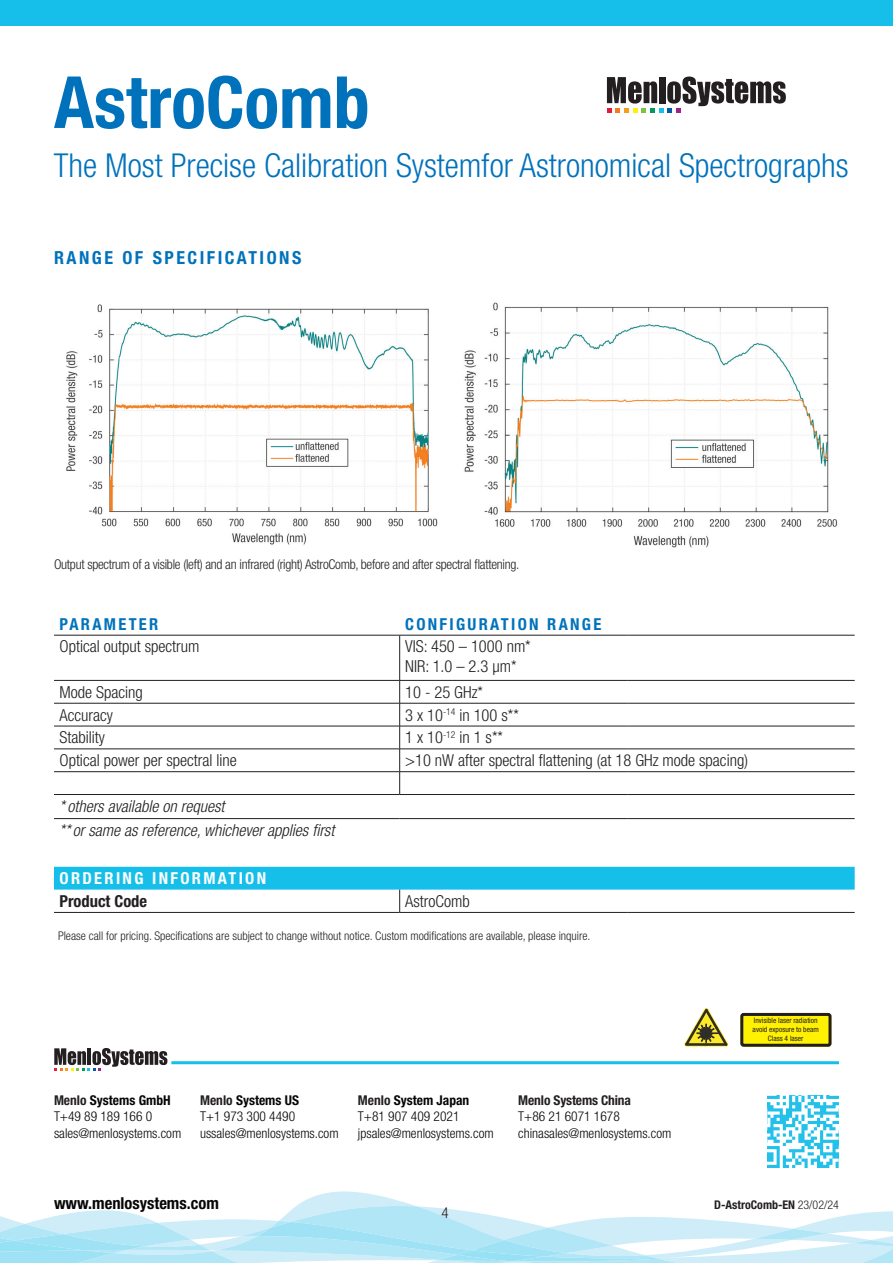
<style>
.page{position:relative;width:893px;height:1263px;background:#fff}
.page>*{position:absolute;margin:0;border:0;box-sizing:border-box;transform-origin:0 0}
.t1{font:700 condensed 72px "Helvetica Neue LT Pro";color:#0072bc}
.t2{font:300 condensed 33px "Helvetica Neue LT Pro";color:#0072bc}
.t3{font:700 condensed 18px "Helvetica Neue LT Pro";letter-spacing:.14em;color:#0072bc}
.t4{font:300 condensed 16.5px/19.8px "Helvetica Neue LT Pro";color:#231f20}
.t5{font:italic 300 condensed 16.5px/24px "Helvetica Neue LT Pro";color:#231f20}
.t6{font:700 condensed 16.5px "Helvetica Neue LT Pro";letter-spacing:.14em;color:#0072bc}
.t7{font:700 condensed 16.5px "Helvetica Neue LT Pro";color:#050605}
.t8{font:700 condensed 16.5px "Helvetica Neue LT Pro";letter-spacing:.14em;color:#fff}
.t9{font:700 condensed 16.5px "Helvetica Neue LT Pro";color:#231f20}
.t10{font:300 condensed 15px "Helvetica Neue LT Pro";color:#231f20}
.t11{font:300 condensed 13.5px/16.2px "Helvetica Neue LT Pro";color:#050605}
.t12{font:300 condensed 13.5px "Helvetica Neue LT Pro";letter-spacing:-.02em;color:#231f20}
.t13{font:700 condensed 13.5px "Helvetica Neue LT Pro";letter-spacing:-.01em;color:#231f20}
.t14{font:300 condensed 12px "Helvetica Neue LT Pro";color:#231f20}
.t15{font:700 condensed 12px "Helvetica Neue LT Pro";color:#231f20}
.t16{font:condensed 7.5px/9px "Helvetica Neue LT Pro";color:#231f20;text-align:center}
.s1{font-weight:700;color:#231f20}
.s2{font-weight:700}
.s3{font-weight:300}
</style>
<div class="page">
<div style="left:0;top:0;width:893px;height:26px;background:#15bfe9"></div>
<svg style="left:0;top:1191px;width:893px;height:72px"></svg>
<svg style="left:54px;top:1048px;width:113px;height:23px"></svg>
<hr style="left:171px;top:1061px;width:668px;height:3px;background:#15bfe9">
<svg style="left:684px;top:1008px;width:44px;height:38px"></svg>
<div style="left:742px;top:1014px;width:88px;height:31px;background:#fff101;border-radius:2px"></div>
<div style="left:740px;top:1013px;width:91px;height:34px;border:3px solid #231f20;border-radius:2px"></div>
<img style="left:768px;top:1095px;width:71px;height:72px">
<hr style="left:54px;top:635px;width:346px;height:1px;background:#231f20">
<hr style="left:400px;top:635px;width:227px;height:1px;background:#231f20">
<hr style="left:627px;top:635px;width:228px;height:1px;background:#231f20">
<hr style="left:54px;top:680px;width:346px;height:1px;background:#231f20">
<hr style="left:400px;top:680px;width:227px;height:1px;background:#231f20">
<hr style="left:627px;top:680px;width:228px;height:1px;background:#231f20">
<hr style="left:54px;top:703px;width:346px;height:1px;background:#231f20">
<hr style="left:400px;top:703px;width:227px;height:1px;background:#231f20">
<hr style="left:627px;top:703px;width:228px;height:1px;background:#231f20">
<hr style="left:54px;top:726px;width:346px;height:1px;background:#231f20">
<hr style="left:400px;top:726px;width:227px;height:1px;background:#231f20">
<hr style="left:627px;top:726px;width:228px;height:1px;background:#231f20">
<hr style="left:54px;top:749px;width:346px;height:1px;background:#231f20">
<hr style="left:400px;top:749px;width:227px;height:1px;background:#231f20">
<hr style="left:627px;top:749px;width:228px;height:1px;background:#231f20">
<hr style="left:54px;top:771px;width:346px;height:1px;background:#231f20">
<hr style="left:400px;top:771px;width:227px;height:1px;background:#231f20">
<hr style="left:627px;top:771px;width:228px;height:1px;background:#231f20">
<hr style="left:400px;top:794px;width:227px;height:1px;background:#231f20">
<hr style="left:627px;top:794px;width:228px;height:1px;background:#231f20">
<hr style="left:54px;top:794px;width:346px;height:1px;background:#231f20">
<hr style="left:54px;top:818px;width:346px;height:1px;background:#231f20">
<hr style="left:400px;top:818px;width:227px;height:1px;background:#231f20">
<hr style="left:627px;top:818px;width:228px;height:1px;background:#231f20">
<svg style="left:54px;top:867px;width:801px;height:45px"></svg>
<hr style="left:54px;top:912px;width:346px;height:1px;background:#231f20">
<hr style="left:400px;top:912px;width:227px;height:1px;background:#231f20">
<hr style="left:627px;top:912px;width:228px;height:1px;background:#231f20">
<hr style="left:399px;top:635px;width:1px;height:45px;background:#231f20">
<svg style="left:399px;top:680px;width:1px;height:114px"></svg>
<img style="left:66px;top:304px;width:372px;height:241px">
<img style="left:464px;top:302px;width:373px;height:246px">
<svg style="left:607px;top:77px;width:179px;height:36px"></svg>
<h1 class="t1" style="left:54px;top:59px;width:317px">AstroComb</h1>
<h2 class="t2" style="left:54px;top:146px;width:796px">The Most Precise Calibration Systemfor Astronomical Spectrographs</h2>
<p class="t3" style="left:54px;top:247px;width:249px">RANGE OF SPECIFICATIONS</p>
<p class="t12" style="left:54px;top:556px;width:467px">Output spectrum of a visible (left) and an infrared (right) AstroComb, before and after spectral flattening.</p>
<p class="t6" style="left:60px;top:614px;width:100px">PARAMETER</p>
<p class="t6" style="left:405px;top:614px;width:198px">CONFIGURATION RANGE</p>
<p class="t4" style="left:60px;top:637px;width:141px">Optical output spectrum</p>
<p class="t4" style="left:405px;top:637px;width:127px">VIS: 450 – 1000 nm*<br>NIR: 1.0 – 2.3 µm*</p>
<p class="t4" style="left:60px;top:682px;width:85px">Mode Spacing</p>
<p class="t4" style="left:405px;top:682px;width:79px">10 - 25 GHz*</p>
<p class="t4" style="left:60px;top:705px;width:55px">Accuracy</p>
<p class="t4" style="left:405px;top:705px;width:115px">3 x 10<sup>-14</sup> in 100 s**</p>
<p class="t4" style="left:60px;top:727px;width:47px">Stability</p>
<p class="t4" style="left:405px;top:727px;width:99px">1 x 10<sup>-12</sup> in 1 s**</p>
<p class="t4" style="left:60px;top:750px;width:179px">Optical power per spectral line</p>
<p class="t4" style="left:405px;top:750px;width:344px">&gt;10 nW after spectral flattening (at 18 GHz mode spacing)</p>
<p class="t5" style="left:60px;top:794px;width:276px">* others available on request<br>** or same as reference, whichever applies first</p>
<p class="t8" style="left:60px;top:868px;width:208px">ORDERING INFORMATION</p>
<p class="t9" style="left:60px;top:891px;width:89px">Product Code</p>
<p class="t4" style="left:405px;top:891px;width:66px">AstroComb</p>
<p class="t14" style="left:58px;top:929px;width:534px">Please call for pricing. Specifications are subject to change without notice. Custom modifications are available, please inquire.</p>
<p class="t11" style="left:54px;top:1092px;width:129px"><span class="s1">Menlo</span> <span class="s2">Systems GmbH<br></span>T+49 89 189 166 0 sales@menlosystems.com</p>
<p class="t11" style="left:200px;top:1092px;width:140px"><span class="s1">Menlo</span> <span class="s2">Systems US<br></span>T+1 973 300 4490 ussales@menlosystems.com</p>
<p class="t11" style="left:358px;top:1092px;width:137px"><span class="s1">Menlo</span> <span class="s2">System Japan<br></span>T+81 907 409 2021 jpsales@menlosystems.com</p>
<p class="t13" style="left:518px;top:1092px;width:114px">Menlo Systems China</p>
<p class="t11" style="left:518px;top:1108px;width:155px">T+86 21 6071 1678 chinasales@menlosystems.com</p>
<p class="t16" style="left:753px;top:1016px;width:68px">Invisible laser radiation avoid exposure to beam<br>Class 4 laser</p>
<p class="t7" style="left:54px;top:1193px;width:166px">www.menlosystems.com</p>
<p class="t15" style="left:714px;top:1197px;width:126px">D-AstroComb-EN <span class="s3">23/02/24</span></p>
<p class="t10" style="left:442px;top:1204px;width:9px">4</p>
</div>
